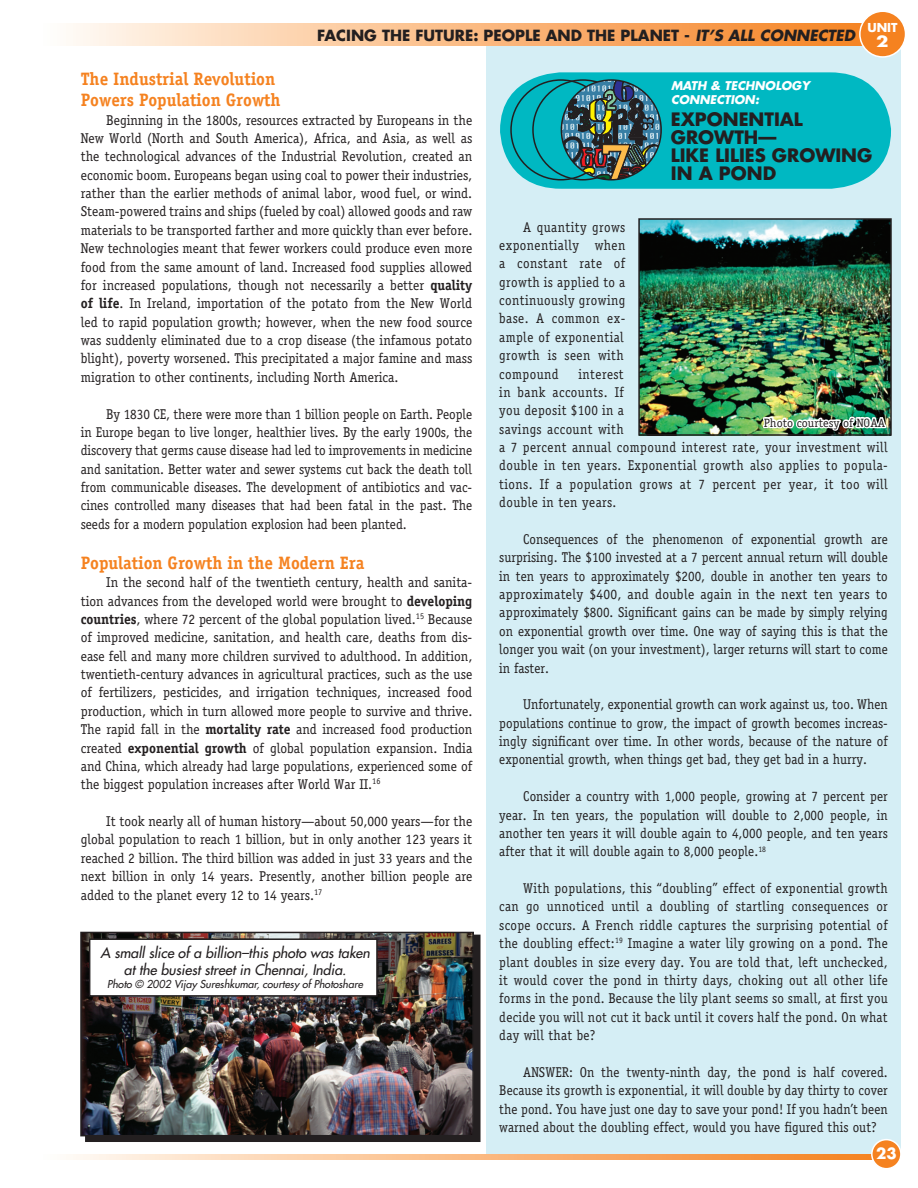
<style>
.page{position:relative;width:918px;height:1188px;background:#fff}
.page>*{position:absolute;margin:0;border:0;box-sizing:border-box;transform-origin:0 0}
.t1{font:700 18px/21.6px "Officina Serif";letter-spacing:-.005em;color:#f58220;scale:.95 1}
.t2{font:700 18px/18px "Futura";color:#231f20}
.t3{font:700 15px "Futura";color:#231f20}
.t4{font:700 15px "Futura";color:#fff}
.t5{font:700 15px "Futura";color:#fff;scale:1.2 1}
.t6{font:14.25px/18.3px "Officina Serif";letter-spacing:.005em;color:#231f20;text-align:justify;scale:.95 1}
.t7{font:14.25px/18.3px "Officina Serif";letter-spacing:.005em;color:#231f20;text-align:justify;scale:.92 1}
.t8{font:14.25px/18.3px "Officina Serif";letter-spacing:.005em;color:#231f20;text-align:justify;scale:.93 1}
.t9{font:14.25px/18.5px "Officina Serif";letter-spacing:.03em;color:#231f20;scale:.92 1}
.t10{font:italic 14.25px/17.1px "Futura";letter-spacing:-.005em;color:#231f20;text-align:center}
.t11{font:12.15px "Officina Serif";color:#231f20}
.t12{font:700 12px "Futura";color:#fff}
.t13{font:italic 700 11.7px/14.1px "Futura";color:#fff}
.t14{font:italic 10.65px "Futura";letter-spacing:-.005em;color:#231f20}
.s1{font-style:italic}
.s2{font-weight:700}
</style>
<div class="page">
<div style="left:86px;top:935px;width:394px;height:206px;background:#231f20"></div>
<div style="left:85px;top:935px;width:396px;height:207px;border:2px solid #231f20"></div>
<img style="left:83px;top:935px;width:388px;height:198px">
<div style="left:80px;top:932px;width:394px;height:204px;border:2px solid #231f20"></div>
<div style="left:486px;top:39px;width:415px;height:1115px;background:#d5eef5"></div>
<svg style="left:73px;top:1154px;width:799px;height:6px;background:#fabb85"></svg>
<div style="left:33px;top:24px;width:859px;height:21px;background:linear-gradient(to right,#fffcf8,#f57e19)"></div>
<div style="left:872px;top:1140px;width:29px;height:29px;background:#f58220;border-radius:50%"></div>
<div style="left:871px;top:1139px;width:31px;height:30px;border:2px solid #fff;border-radius:50%"></div>
<div style="left:860px;top:11px;width:46px;height:46px;background:#f58220;border-radius:50%"></div>
<div style="left:859px;top:11px;width:47px;height:47px;border:2px solid #fff;border-radius:50%"></div>
<svg style="left:500px;top:72px;width:391px;height:117px;background:#13bac4"></svg>
<svg style="left:561px;top:80px;width:101px;height:100px;background:#417174"></svg>
<div style="left:561px;top:79px;width:101px;height:102px;border:2px solid #231f20;border-radius:50%"></div>
<div style="left:90px;top:939px;width:287px;height:57px;background:#fff"></div>
<div style="left:89px;top:938px;width:289px;height:59px;border:2px solid #231f20"></div>
<img style="left:641px;top:221px;width:248px;height:212px">
<div style="left:638px;top:218px;width:254px;height:218px;border:2px solid #231f20"></div>
<img style="left:762px;top:406px;width:126px;height:30px">
<p class="t3" style="left:317px;top:25px;width:539px">FACING THE FUTURE: PEOPLE AND THE PLANET - <span class="s1">IT’S ALL CONNECTED</span></p>
<p class="t12" style="left:867px;top:19px;width:32px">UNIT</p>
<p class="t5" style="left:876px;top:31px;width:12px">2</p>
<p class="t1" style="left:81px;top:67px;width:212px">The Industrial Revolution<br>Powers Population Growth</p>
<p class="t6" style="left:81px;top:111px;width:414px;text-indent:26px">Beginning in the 1800s, resources extracted by Europeans in the New World (North and South America), Africa, and Asia, as well as the technological advances of the Industrial Revolution, created an economic boom. Europeans began using coal to power their industries, rather than the earlier methods of animal labor, wood fuel, or wind.<br>Steam-powered trains and ships (fueled by coal) allowed goods and raw materials to be transported farther and more quickly than ever before.<br>New technologies meant that fewer workers could produce even more food from the same amount of land. Increased food supplies allowed for increased populations, though not necessarily a better <span class="s2">quality of life</span>. In Ireland, importation of the potato from the New World led to rapid population growth; however, when the new food source was suddenly eliminated due to a crop disease (the infamous potato blight), poverty worsened. This precipitated a major famine and mass migration to other continents, including North America.</p>
<p class="t8" style="left:81px;top:405px;width:422px;text-indent:25px">By 1830 CE, there were more than 1 billion people on Earth. People in Europe began to live longer, healthier lives. By the early 1900s, the discovery that germs cause disease had led to improvements in medicine and sanitation. Better water and sewer systems cut back the death toll from communicable diseases. The development of antibiotics and vac&shy;cines controlled many diseases that had been fatal in the past. The seeds for a modern population explosion had been planted.</p>
<p class="t1" style="left:81px;top:552px;width:300px">Population Growth in the Modern Era</p>
<p class="t6" style="left:81px;top:573px;width:414px;text-indent:26px">In the second half of the twentieth century, health and sanita&shy;tion advances from the developed world were brought to <span class="s2">developing countries</span>, where 72 percent of the global population lived.<sup>15</sup> Because of improved medicine, sanitation, and health care, deaths from dis&shy;ease fell and many more children survived to adulthood. In addition, twentieth-century advances in agricultural practices, such as the use of fertilizers, pesticides, and irrigation techniques, increased food production, which in turn allowed more people to survive and thrive.<br>The rapid fall in the <span class="s2">mortality rate</span> and increased food production created <span class="s2">exponential growth</span> of global population expansion. India and China, which already had large populations, experienced some of the biggest population increases after World War II.<sup>16</sup></p>
<p class="t6" style="left:81px;top:812px;width:414px;text-indent:26px">It took nearly all of human history—about 50,000 years—for the global population to reach 1 billion, but in only another 123 years it reached 2 billion. The third billion was added in just 33 years and the next billion in only 14 years. Presently, another billion people are added to the planet every 12 to 14 years.<sup>17</sup></p>
<p class="t10" style="left:100px;top:944px;width:271px">A small slice of a billion–this photo was taken at the busiest street in Chennai, India.</p>
<p class="t14" style="left:107px;top:977px;width:257px">Photo © 2002 Vijay Sureshkumar, courtesy of Photoshare</p>
<p class="t13" style="left:671px;top:79px;width:140px">MATH &amp; TECHNOLOGY<br>CONNECTION:</p>
<p class="t2" style="left:671px;top:110px;width:203px">EXPONENTIAL<br>GROWTH—<br>LIKE LILIES GROWING<br>IN A POND</p>
<p class="t7" style="left:499px;top:218px;width:138px;text-indent:24px">A quantity grows exponentially when a constant rate of growth is applied to a continuously growing base. A common ex&shy;ample of exponential growth is seen with compound</p>
<p class="t9" style="left:499px;top:365px;width:424px;text-indent:79px">interest<br>in bank accounts. If<br>you deposit $100 in a<br>savings account with<br>a 7 percent annual compound interest rate, your investment will double in ten years. Exponential growth also applies to popula&shy;tions. If a population grows at 7 percent per year, it too will double in ten years.</p>
<p class="t7" style="left:499px;top:530px;width:424px;text-indent:24px">Consequences of the phenomenon of exponential growth are surprising. The $100 invested at a 7 percent annual return will double in ten years to approximately $200, double in another ten years to approximately $400, and double again in the next ten years to approximately $800. Significant gains can be made by simply relying on exponential growth over time. One way of saying this is that the longer you wait (on your investment), larger returns will start to come in faster.</p>
<p class="t7" style="left:499px;top:695px;width:424px;text-indent:24px">Unfortunately, exponential growth can work against us, too. When populations continue to grow, the impact of growth becomes increas&shy;ingly significant over time. In other words, because of the nature of exponential growth, when things get bad, they get bad in a hurry.</p>
<p class="t7" style="left:499px;top:787px;width:424px;text-indent:24px">Consider a country with 1,000 people, growing at 7 percent per year. In ten years, the population will double to 2,000 people, in another ten years it will double again to 4,000 people, and ten years after that it will double again to 8,000 people.<sup>18</sup></p>
<p class="t7" style="left:499px;top:879px;width:424px;text-indent:24px">With populations, this “doubling” effect of exponential growth can go unnoticed until a doubling of startling consequences or scope occurs. A French riddle captures the surprising potential of the doubling effect:<sup>19</sup> Imagine a water lily growing on a pond. The plant doubles in size every day. You are told that, left unchecked, it would cover the pond in thirty days, choking out all other life forms in the pond. Because the lily plant seems so small, at first you decide you will not cut it back until it covers half the pond. On what day will that be?</p>
<p class="t7" style="left:499px;top:1063px;width:424px;text-indent:24px">ANSWER: On the twenty-ninth day, the pond is half covered.<br>Because its growth is exponential, it will double by day thirty to cover the pond. You have just one day to save your pond! If you hadn’t been warned about the doubling effect, would you have figured this out?</p>
<p class="t11" style="left:764px;top:416px;width:123px">Photo courtesy of NOAA</p>
<p class="t4" style="left:876px;top:1143px;width:22px">23</p>
</div>
